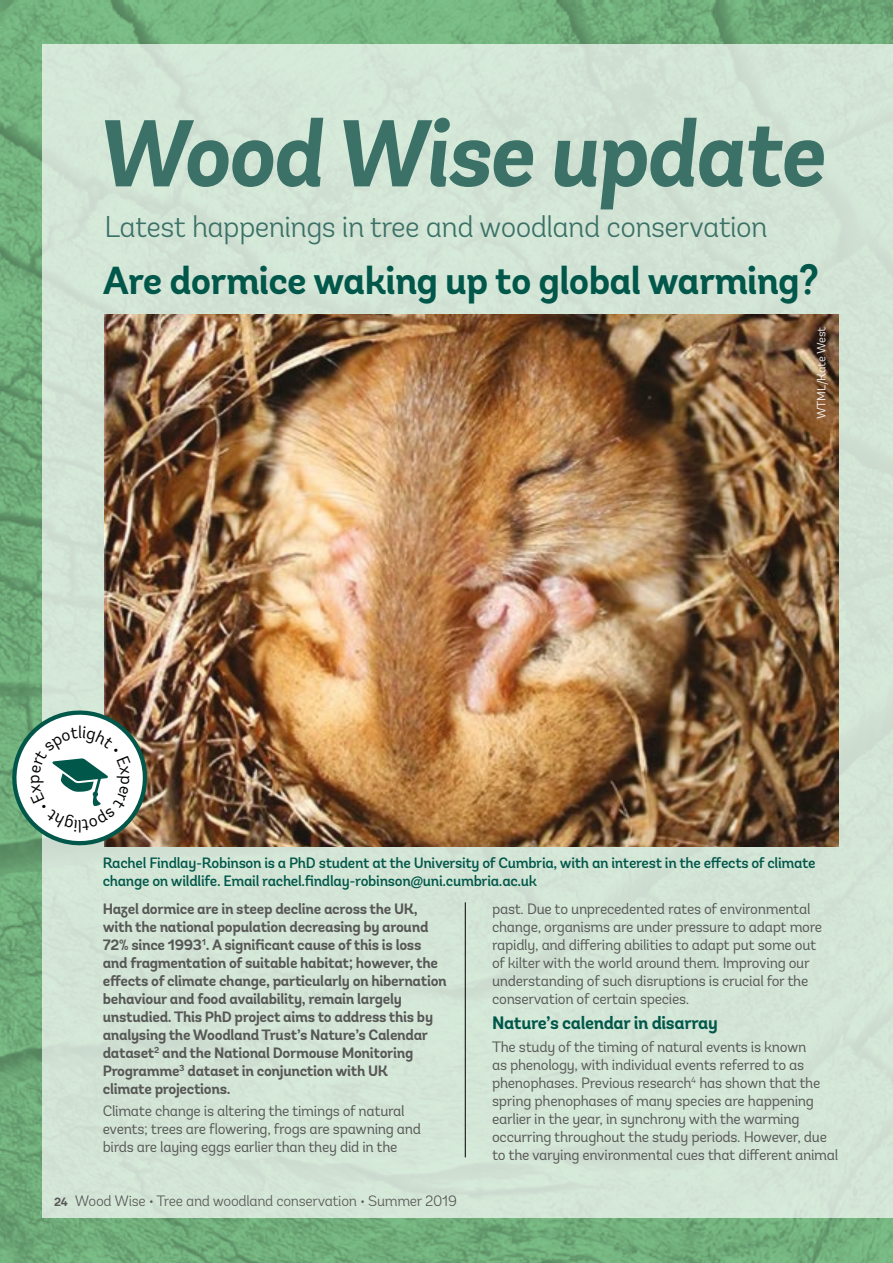
<style>
.page{position:relative;width:893px;height:1263px;background:#fff}
.page>*{position:absolute;margin:0;border:0;box-sizing:border-box;transform-origin:0 0}
.t1{font:italic 700 94.5px "Andes";letter-spacing:-.02em;color:#3b7167}
.t2{font:700 39px "Andes";letter-spacing:-.02em;color:#00574a}
.t3{font:300 30px "Andes";letter-spacing:-.02em;color:#3b7167}
.t4{font:700 18px "Andes";letter-spacing:-.02em;color:#00574a}
.t5{font:17.25px "Andes";color:#000}
.t6{font:15px/18px "Andes";letter-spacing:-.02em;color:#575756}
.t7{font:700 15px/18px "Andes";letter-spacing:-.02em;color:#575756}
.t8{font:500 15px/18px "Andes";letter-spacing:-.02em;color:#00574a}
.t9{font:300 15px "Andes";letter-spacing:-.02em;color:#575756}
.t10{font:12px "Andes";letter-spacing:-.02em;color:#fff}
.s1{font-weight:700;font-size:12px}
</style>
<div class="page">
<img style="left:0;top:0;width:893px;height:1263px">
<div style="left:43px;top:45px;width:850px;height:1173px;background:#d3e5d6"></div>
<img style="left:105px;top:314px;width:734px;height:533px">
<hr style="left:465px;top:902px;width:1px;height:255px;background:#000">
<svg style="left:2px;top:700px;width:155px;height:150px;background:#b0c1b2"></svg>
<h1 class="t1" style="left:97px;top:95px;width:729px">Wood Wise update</h1>
<h3 class="t3" style="left:105px;top:208px;width:664px">Latest happenings in tree and woodland conservation</h3>
<h2 class="t2" style="left:103px;top:256px;width:717px">Are dormice waking up to global warming?</h2>
<p class="t10" style="left:814px;top:419px;width:94px;rotate:-90deg">WTML/Kate West</p>
<p class="t5" style="left:23px;top:784px;width:11px;rotate:-90deg">p</p>
<p class="t5" style="left:78px;top:722px;width:6px">l</p>
<p class="t5" style="left:82px;top:836px;width:6px;rotate:180deg">l</p>
<p class="t8" style="left:103px;top:854px;width:714px">Rachel Findlay-Robinson is a PhD student at the University of Cumbria, with an interest in the effects of climate change on wildlife. Email rachel.findlay-robinson@uni.cumbria.ac.uk</p>
<p class="t7" style="left:103px;top:900px;width:346px">Hazel dormice are in steep decline across the UK, with the national population decreasing by around 72% since 1993<sup>1</sup>. A significant cause of this is loss and fragmentation of suitable habitat; however, the effects of climate change, particularly on hibernation behaviour and food availability, remain largely unstudied. This PhD project aims to address this by analysing the Woodland Trust’s Nature’s Calendar dataset<sup>2</sup> and the National Dormouse Monitoring Programme<sup>3</sup> dataset in conjunction with UK<br>climate projections.</p>
<p class="t6" style="left:103px;top:1102px;width:320px">Climate change is altering the timings of natural events; trees are flowering, frogs are spawning and birds are laying eggs earlier than they did in the</p>
<p class="t6" style="left:492px;top:899px;width:332px">past. Due to unprecedented rates of environmental change, organisms are under pressure to adapt more rapidly, and differing abilities to adapt put some out of kilter with the world around them. Improving our understanding of such disruptions is crucial for the conservation of certain species.</p>
<p class="t4" style="left:492px;top:1012px;width:227px">Nature’s calendar in disarray</p>
<p class="t6" style="left:492px;top:1037px;width:348px">The study of the timing of natural events is known<br>as phenology, with individual events referred to as phenophases. Previous research<sup>4</sup> has shown that the spring phenophases of many species are happening earlier in the year, in synchrony with the warming occurring throughout the study periods. However, due to the varying environmental cues that different animal</p>
<p class="t9" style="left:54px;top:1192px;width:404px"><span class="s1">24</span> Wood Wise • Tree and woodland conservation • Summer 2019</p>
</div>
